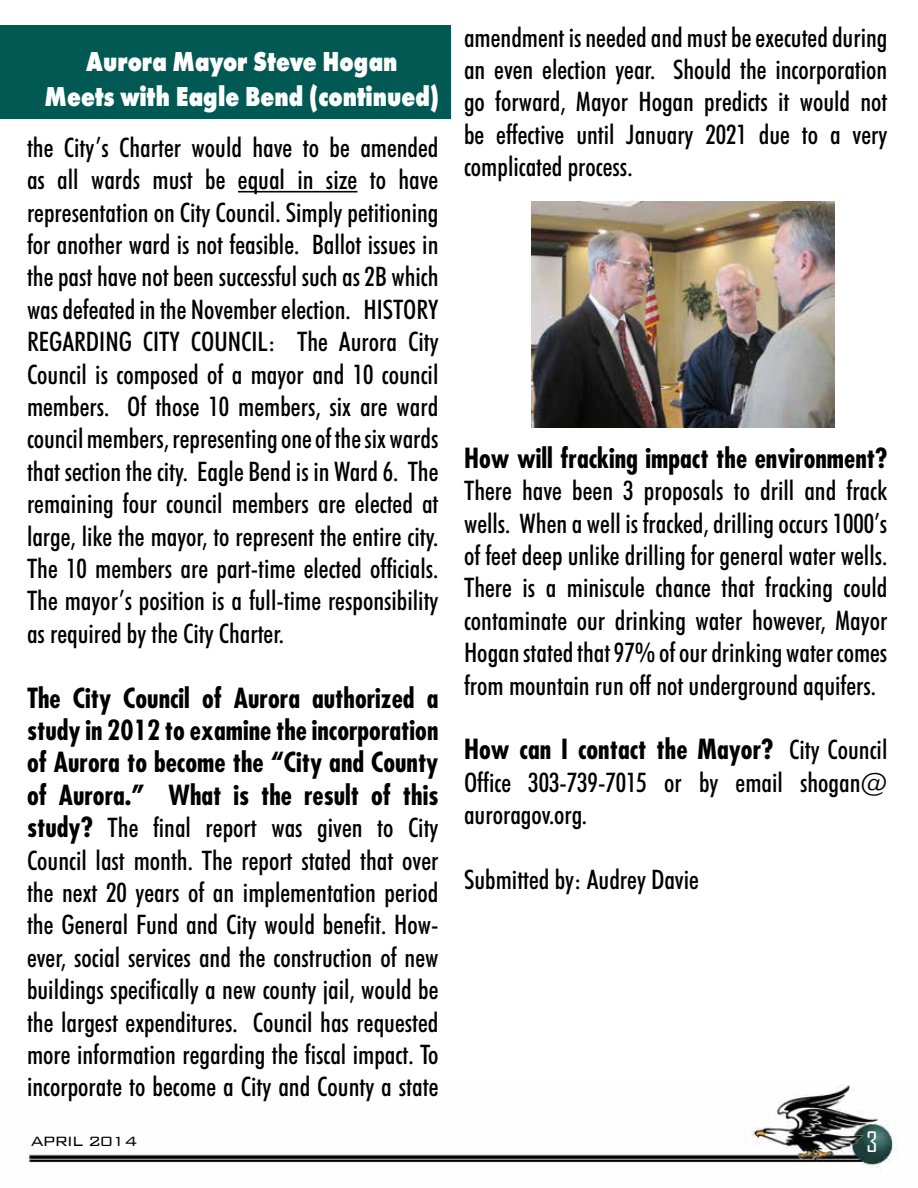
<style>
.page{position:relative;width:918px;height:1188px;background:#fff}
.page>*{position:absolute;margin:0;border:0;box-sizing:border-box;transform-origin:0 0}
.t1{font:800 28.5px/34.2px "Futura T";color:#fff;text-align:center;scale:.8 1}
.t2{font:500 condensed 27px/32.4px "Futura BT";color:#000;text-align:justify}
.t3{font:700 condensed 27px/32.4px "Futura";color:#000;text-align:justify}
.t4{font:27px "Agency FB";color:#fff}
.t5{font:300 18px "Bank Gothic";letter-spacing:-.075em;color:#000}
.s1{font-family:"Futura";font-weight:700}
.s2{font-family:"Futura BT";font-weight:500}
</style>
<div class="page">
<img style="left:26px;top:1084px;width:871px;height:86px">
<div style="left:0;top:26px;width:450px;height:93px;background:#005953"></div>
<hr style="left:238px;top:191px;width:119px;height:1px;background:#000">
<img style="left:531px;top:201px;width:303px;height:227px">
<p class="t1" style="left:45px;top:44px;width:495px">Aurora Mayor Steve Hogan<br>Meets with Eagle Bend (continued)</p>
<p class="t2" style="left:27px;top:131px;width:413px">the City’s Charter would have to be amended as all wards must be equal in size to have representation on City Council. Simply petitioning for another ward is not feasible. Ballot issues in the past have not been successful such as 2B which was defeated in the November election. HISTORY REGARDING CITY COUNCIL: The Aurora City Council is composed of a mayor and 10 council members. Of those 10 members, six are ward council members, representing one of the six wards that section the city. Eagle Bend is in Ward 6. The remaining four council members are elected at large, like the mayor, to represent the entire city.<br>The 10 members are part-time elected officials.<br>The mayor’s position is a full-time responsibility as required by the City Charter.</p>
<p class="t3" style="left:27px;top:681px;width:413px">The City Council of Aurora authorized a study in 2012 to examine the incorporation of Aurora to become the “City and County of Aurora.” What is the result of this</p>
<p class="t2" style="left:27px;top:811px;width:413px"><span class="s1">study?</span> The final report was given to City Council last month. The report stated that over the next 20 years of an implementation period the General Fund and City would benefit. How&shy;ever, social services and the construction of new buildings specifically a new county jail, would be the largest expenditures. Council has requested more information regarding the fiscal impact. To incorporate to become a City and County a state</p>
<p class="t2" style="left:464px;top:21px;width:425px">amendment is needed and must be executed during an even election year. Should the incorporation go forward, Mayor Hogan predicts it would not be effective until January 2021 due to a very complicated process.</p>
<p class="t3" style="left:464px;top:442px;width:425px">How will fracking impact the environment?</p>
<p class="t2" style="left:464px;top:474px;width:425px">There have been 3 proposals to drill and frack wells. When a well is fracked, drilling occurs 1000’s of feet deep unlike drilling for general water wells.<br>There is a miniscule chance that fracking could contaminate our drinking water however, Mayor Hogan stated that 97% of our drinking water comes from mountain run off not underground aquifers.</p>
<p class="t3" style="left:464px;top:733px;width:425px">How can I contact the Mayor? <span class="s2">City Council</span></p>
<p class="t2" style="left:464px;top:766px;width:425px">Office 303-739-7015 or by email shogan@ auroragov.org.</p>
<p class="t2" style="left:464px;top:863px;width:236px">Submitted by: Audrey Davie</p>
<p class="t5" style="left:31px;top:1127px;width:108px">APRIL 2014</p>
<p class="t4" style="left:866px;top:1125px;width:13px">3</p>
</div>
